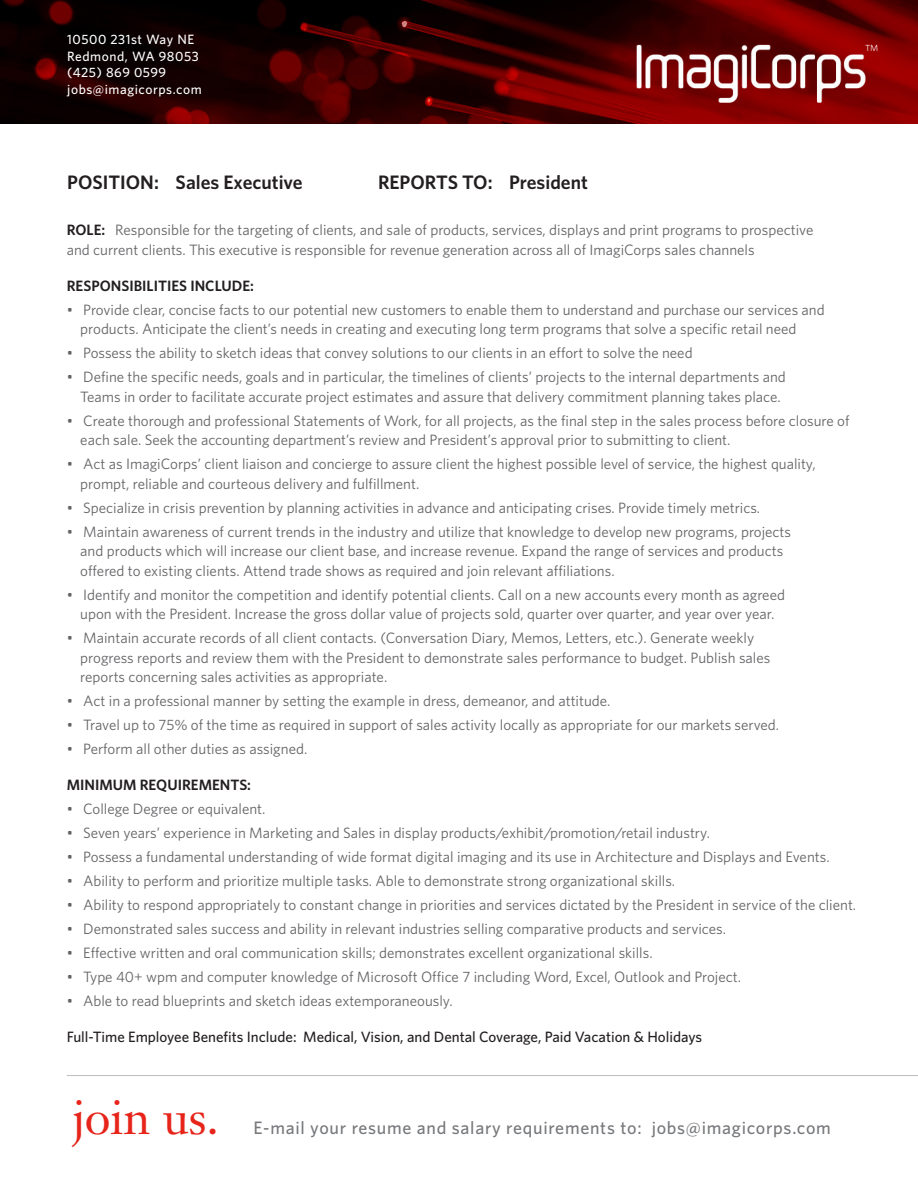
<style>
.page{position:relative;width:918px;height:1188px;background:#fff}
.page>*{position:absolute;margin:0;border:0;box-sizing:border-box;transform-origin:0 0}
.t1{font:48px "Janson Text";color:#e72419}
.t2{font:600 19.5px "Whitney";color:#231f20}
.t3{font:500 18px "Whitney";letter-spacing:.04em;color:#76787b}
.t4{font:15px/19.5px "Whitney";color:#636366}
.t5{font:500 15px "Whitney";color:#231f20}
.t6{font:600 15px "Whitney";color:#231f20}
.t7{font:500 13.5px "Whitney";letter-spacing:.04em;color:#fff}
.s1{font-weight:600;color:#231f20}
</style>
<div class="page">
<img style="left:0;top:0;width:918px;height:123px">
<hr style="left:67px;top:1075px;width:851px;height:1px;background:#bcbdc0">
<p class="t7" style="left:67px;top:31px;width:128px">10500 231st Way NE</p>
<p class="t7" style="left:67px;top:47px;width:133px">Redmond, WA 98053</p>
<p class="t7" style="left:67px;top:64px;width:100px">(425) 869 0599</p>
<p class="t7" style="left:67px;top:80px;width:136px">jobs@imagicorps.com</p>
<p class="t2" style="left:67px;top:170px;width:237px">POSITION: Sales Executive</p>
<p class="t4" style="left:67px;top:220px;width:748px"><span class="s1">ROLE:</span> Responsible for the targeting of clients, and sale of products, services, displays and print programs to prospective and current clients. This executive is responsible for revenue generation across all of ImagiCorps sales channels</p>
<p class="t6" style="left:67px;top:276px;width:189px">RESPONSIBILITIES INCLUDE:</p>
<p class="t4" style="left:80px;top:299px;width:746px;text-indent:-14px">• Provide clear, concise facts to our potential new customers to enable them to understand and purchase our services and products. Anticipate the client’s needs in creating and executing long term programs that solve a specific retail need</p>
<p class="t4" style="left:67px;top:343px;width:627px">• Possess the ability to sketch ideas that convey solutions to our clients in an effort to solve the need</p>
<p class="t4" style="left:67px;top:367px;width:721px">• Define the specific needs, goals and in particular, the timelines of clients’ projects to the internal departments and</p>
<p class="t4" style="left:80px;top:386px;width:702px">Teams in order to facilitate accurate project estimates and assure that delivery commitment planning takes place.</p>
<p class="t4" style="left:80px;top:410px;width:771px;text-indent:-14px">• Create thorough and professional Statements of Work, for all projects, as the final step in the sales process before closure of each sale. Seek the accounting department’s review and President’s approval prior to submitting to client.</p>
<p class="t4" style="left:80px;top:454px;width:737px;text-indent:-14px">• Act as ImagiCorps’ client liaison and concierge to assure client the highest possible level of service, the highest quality, prompt, reliable and courteous delivery and fulfillment.</p>
<p class="t4" style="left:67px;top:497px;width:695px">• Specialize in crisis prevention by planning activities in advance and anticipating crises. Provide timely metrics.</p>
<p class="t4" style="left:67px;top:521px;width:726px;text-align:center">• Maintain awareness of current trends in the industry and utilize that knowledge to develop new programs, projects and products which will increase our client base, and increase revenue. Expand the range of services and products</p>
<p class="t4" style="left:80px;top:560px;width:536px">offered to existing clients. Attend trade shows as required and join relevant affiliations.</p>
<p class="t4" style="left:67px;top:584px;width:720px">• Identify and monitor the competition and identify potential clients. Call on a new accounts every month as agreed</p>
<p class="t4" style="left:80px;top:604px;width:696px">upon with the President. Increase the gross dollar value of projects sold, quarter over quarter, and year over year.</p>
<p class="t4" style="left:67px;top:628px;width:689px">• Maintain accurate records of all client contacts. (Conversation Diary, Memos, Letters, etc.). Generate weekly</p>
<p class="t4" style="left:80px;top:647px;width:692px">progress reports and review them with the President to demonstrate sales performance to budget. Publish sales</p>
<p class="t4" style="left:80px;top:667px;width:308px">reports concerning sales activities as appropriate.</p>
<p class="t4" style="left:67px;top:691px;width:545px">• Act in a professional manner by setting the example in dress, demeanor, and attitude.</p>
<p class="t4" style="left:67px;top:715px;width:714px">• Travel up to 75% of the time as required in support of sales activity locally as appropriate for our markets served.</p>
<p class="t4" style="left:67px;top:739px;width:242px">• Perform all other duties as assigned.</p>
<p class="t6" style="left:67px;top:775px;width:186px">MINIMUM REQUIREMENTS:</p>
<p class="t4" style="left:67px;top:799px;width:200px">• College Degree or equivalent.</p>
<p class="t4" style="left:67px;top:823px;width:645px">• Seven years’ experience in Marketing and Sales in display products/exhibit/promotion/retail industry.</p>
<p class="t4" style="left:67px;top:847px;width:764px">• Possess a fundamental understanding of wide format digital imaging and its use in Architecture and Displays and Events.</p>
<p class="t4" style="left:67px;top:871px;width:610px">• Ability to perform and prioritize multiple tasks. Able to demonstrate strong organizational skills.</p>
<p class="t4" style="left:67px;top:895px;width:791px">• Ability to respond appropriately to constant change in priorities and services dictated by the President in service of the client.</p>
<p class="t4" style="left:67px;top:919px;width:661px">• Demonstrated sales success and ability in relevant industries selling comparative products and services.</p>
<p class="t4" style="left:67px;top:943px;width:587px">• Effective written and oral communication skills; demonstrates excellent organizational skills.</p>
<p class="t4" style="left:67px;top:967px;width:676px">• Type 40+ wpm and computer knowledge of Microsoft Office 7 including Word, Excel, Outlook and Project.</p>
<p class="t4" style="left:67px;top:991px;width:388px">• Able to read blueprints and sketch ideas extemporaneously.</p>
<p class="t5" style="left:67px;top:1027px;width:637px">Full-Time Employee Benefits Include: Medical, Vision, and Dental Coverage, Paid Vacation &amp; Holidays</p>
<p class="t2" style="left:378px;top:170px;width:211px">REPORTS TO: President</p>
<p class="t1" style="left:72px;top:1087px;width:148px">join us.</p>
<p class="t3" style="left:254px;top:1116px;width:579px">E-mail your resume and salary requirements to: jobs@imagicorps.com</p>
</div>
